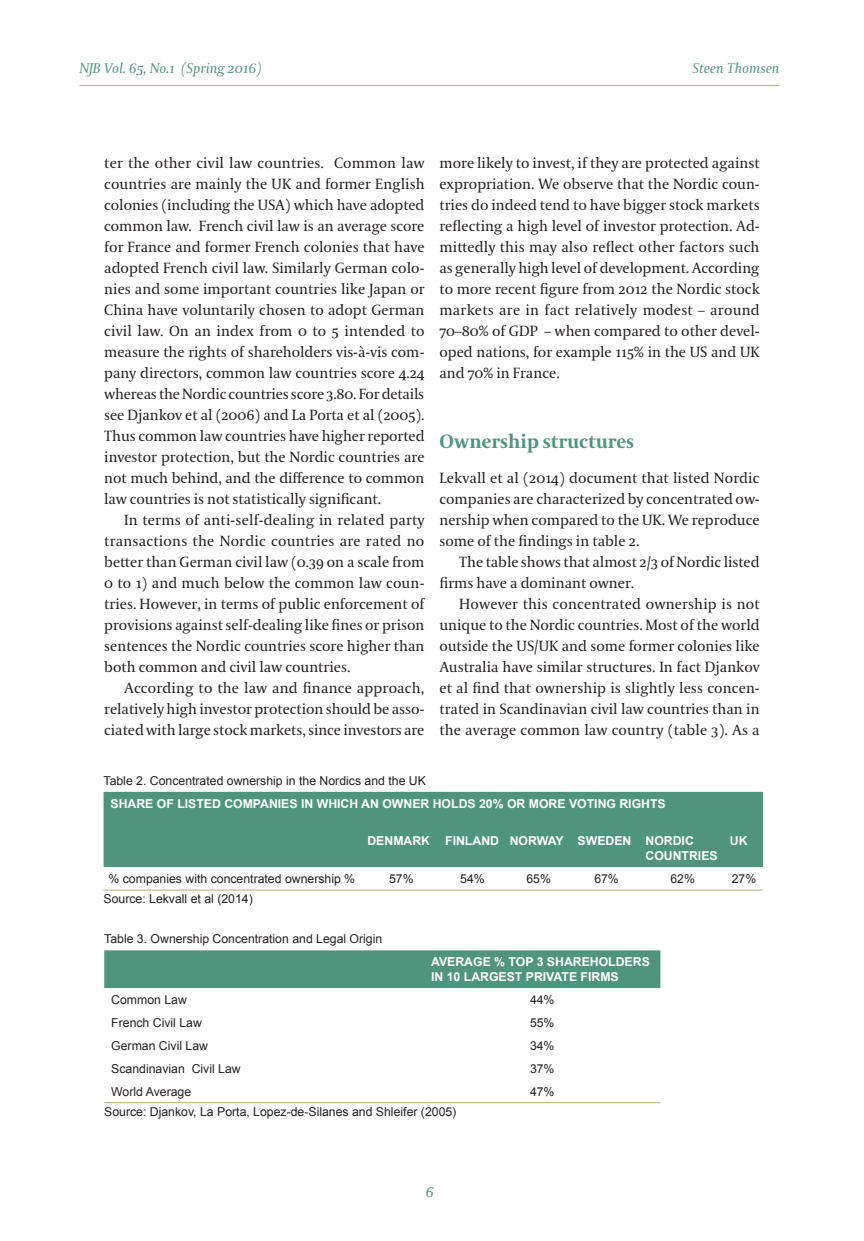
<style>
.page{position:relative;width:864px;height:1241px;background:#fff}
.page>*{position:absolute;margin:0;border:0;box-sizing:border-box;transform-origin:0 0}
.Väliotsikko{font:700 19.25px "Coranto 2";color:#4f947d}
.Leipis_sisennys_copy{font:14.7px/21px "Coranto 2";color:#231f20;text-align:justify}
.Leipis_sisennys{font:14.7px/21px "Coranto 2";letter-spacing:-.005em;color:#231f20;text-align:justify}
.Leipis_copy_2{font:14.7px/21px "Coranto 2";color:#231f20;text-align:justify}
.t1{font:italic 14.7px "Coranto 2";color:#4f947d}
.t2{font:italic 14px "Coranto 2";color:#4f947d}
.Taulukkoleipis{font:12.25px "Arial";color:#231f20}
.Talukko_otsikko{font:700 12.25px/14.7px "Arial";color:#fff}
</style>
<div class="page">
<hr style="left:79px;top:85px;width:700px;height:1px;background:#b2aa77">
<div style="left:103px;top:791px;width:659px;height:76px;background:#4f947d"></div>
<hr style="left:103px;top:889px;width:259px;height:1px;background:#b2aa77">
<hr style="left:362px;top:889px;width:78px;height:1px;background:#b2aa77">
<hr style="left:440px;top:889px;width:64px;height:1px;background:#b2aa77">
<hr style="left:504px;top:889px;width:68px;height:1px;background:#b2aa77">
<hr style="left:572px;top:889px;width:68px;height:1px;background:#b2aa77">
<hr style="left:640px;top:889px;width:84px;height:1px;background:#b2aa77">
<hr style="left:724px;top:889px;width:38px;height:1px;background:#b2aa77">
<div style="left:104px;top:950px;width:556px;height:37px;background:#4f947d"></div>
<hr style="left:104px;top:1102px;width:320px;height:1px;background:#b2aa77">
<hr style="left:424px;top:1102px;width:236px;height:1px;background:#b2aa77">
<p class="t2" style="left:79px;top:60px;width:183px">NJB Vol. 65, No.1 (Spring 2016)</p>
<p class="t2" style="left:692px;top:60px;width:88px">Steen Thomsen</p>
<p class="Leipis_sisennys" style="left:104px;top:153px;width:322px">ter the other civil law countries. Common law countries are mainly the UK and former English colonies (including the USA) which have adopted common law. French civil law is an average score for France and former French colonies that have adopted French civil law. Similarly German colo&shy;nies and some important countries like Japan or China have voluntarily chosen to adopt German civil law. On an index from 0 to 5 intended to measure the rights of shareholders vis-à-vis com&shy;pany directors, common law countries score 4.24 whereas the Nordic countries score 3.80. For details see Djankov et al (2006) and La Porta et al (2005).<br>Thus common law countries have higher reported investor protection, but the Nordic countries are not much behind, and the difference to common law countries is not statistically significant.</p>
<p class="Leipis_sisennys_copy" style="left:104px;top:510px;width:321px;text-indent:20px">In terms of anti-self-dealing in related party transactions the Nordic countries are rated no better than German civil law (0.39 on a scale from 0 to 1) and much below the common law coun&shy;tries. However, in terms of public enforcement of provisions against self-dealing like fines or prison sentences the Nordic countries score higher than both common and civil law countries.</p>
<p class="Leipis_sisennys_copy" style="left:104px;top:678px;width:321px;text-indent:20px">According to the law and finance approach, relatively high investor protection should be asso&shy;ciated with large stock markets, since investors are</p>
<p class="Leipis_sisennys_copy" style="left:439px;top:153px;width:321px">more likely to invest, if they are protected against expropriation. We observe that the Nordic coun&shy;tries do indeed tend to have bigger stock markets reflecting a high level of investor protection. Ad&shy;mittedly this may also reflect other factors such as generally high level of development. According to more recent figure from 2012 the Nordic stock markets are in fact relatively modest – around 70–80% of GDP – when compared to other devel&shy;oped nations, for example 115% in the US and UK and 70% in France.</p>
<p class="Väliotsikko" style="left:439px;top:429px;width:196px">Ownership structures</p>
<p class="Leipis_copy_2" style="left:439px;top:468px;width:321px">Lekvall et al (2014) document that listed Nordic companies are characterized by concentrated ow&shy;nership when compared to the UK. We reproduce some of the findings in table 2.</p>
<p class="Leipis_sisennys_copy" style="left:439px;top:552px;width:321px;text-indent:20px">The table shows that almost 2/3 of Nordic listed firms have a dominant owner.</p>
<p class="Leipis_sisennys_copy" style="left:439px;top:594px;width:321px;text-indent:20px">However this concentrated ownership is not unique to the Nordic countries. Most of the world outside the US/UK and some former colonies like Australia have similar structures. In fact Djankov et al find that ownership is slightly less concen&shy;trated in Scandinavian civil law countries than in the average common law country (table 3). As a</p>
<p class="Taulukkoleipis" style="left:103px;top:772px;width:324px">Table 2. Concentrated ownership in the Nordics and the UK</p>
<p class="Talukko_otsikko" style="left:110px;top:796px;width:556px">SHARE OF LISTED COMPANIES IN WHICH AN OWNER HOLDS 20% OR MORE VOTING RIGHTS</p>
<p class="Talukko_otsikko" style="left:367px;top:834px;width:64px">DENMARK</p>
<p class="Talukko_otsikko" style="left:445px;top:834px;width:55px">FINLAND</p>
<p class="Talukko_otsikko" style="left:509px;top:834px;width:55px">NORWAY</p>
<p class="Talukko_otsikko" style="left:577px;top:834px;width:55px">SWEDEN</p>
<p class="Talukko_otsikko" style="left:645px;top:834px;width:74px">NORDIC<br>COUNTRIES</p>
<p class="Talukko_otsikko" style="left:729px;top:834px;width:19px">UK</p>
<p class="Taulukkoleipis" style="left:108px;top:870px;width:248px">% companies with concentrated ownership %</p>
<p class="Taulukkoleipis" style="left:389px;top:870px;width:26px">57%</p>
<p class="Taulukkoleipis" style="left:460px;top:870px;width:26px">54%</p>
<p class="Taulukkoleipis" style="left:526px;top:870px;width:26px">65%</p>
<p class="Taulukkoleipis" style="left:594px;top:870px;width:26px">67%</p>
<p class="Taulukkoleipis" style="left:670px;top:870px;width:26px">62%</p>
<p class="Taulukkoleipis" style="left:731px;top:870px;width:26px">27%</p>
<p class="Taulukkoleipis" style="left:103px;top:890px;width:151px">Source: Lekvall et al (2014)</p>
<p class="Taulukkoleipis" style="left:104px;top:930px;width:279px">Table 3. Ownership Concentration and Legal Origin</p>
<p class="Talukko_otsikko" style="left:431px;top:954px;width:220px">AVERAGE % TOP 3 SHAREHOLDERS<br>IN 10 LARGEST PRIVATE FIRMS</p>
<p class="Taulukkoleipis" style="left:111px;top:991px;width:77px">Common Law</p>
<p class="Taulukkoleipis" style="left:529px;top:991px;width:26px">44%</p>
<p class="Taulukkoleipis" style="left:111px;top:1014px;width:92px">French Civil Law</p>
<p class="Taulukkoleipis" style="left:529px;top:1014px;width:26px">55%</p>
<p class="Taulukkoleipis" style="left:111px;top:1037px;width:98px">German Civil Law</p>
<p class="Taulukkoleipis" style="left:529px;top:1037px;width:26px">34%</p>
<p class="Taulukkoleipis" style="left:111px;top:1060px;width:131px">Scandinavian Civil Law</p>
<p class="Taulukkoleipis" style="left:529px;top:1060px;width:26px">37%</p>
<p class="Taulukkoleipis" style="left:111px;top:1083px;width:81px">World Average</p>
<p class="Taulukkoleipis" style="left:529px;top:1083px;width:26px">47%</p>
<p class="Taulukkoleipis" style="left:104px;top:1103px;width:353px">Source: Djankov, La Porta, Lopez-de-Silanes and Shleifer (2005)</p>
<p class="t1" style="left:425px;top:1182px;width:10px">6</p>
</div>
